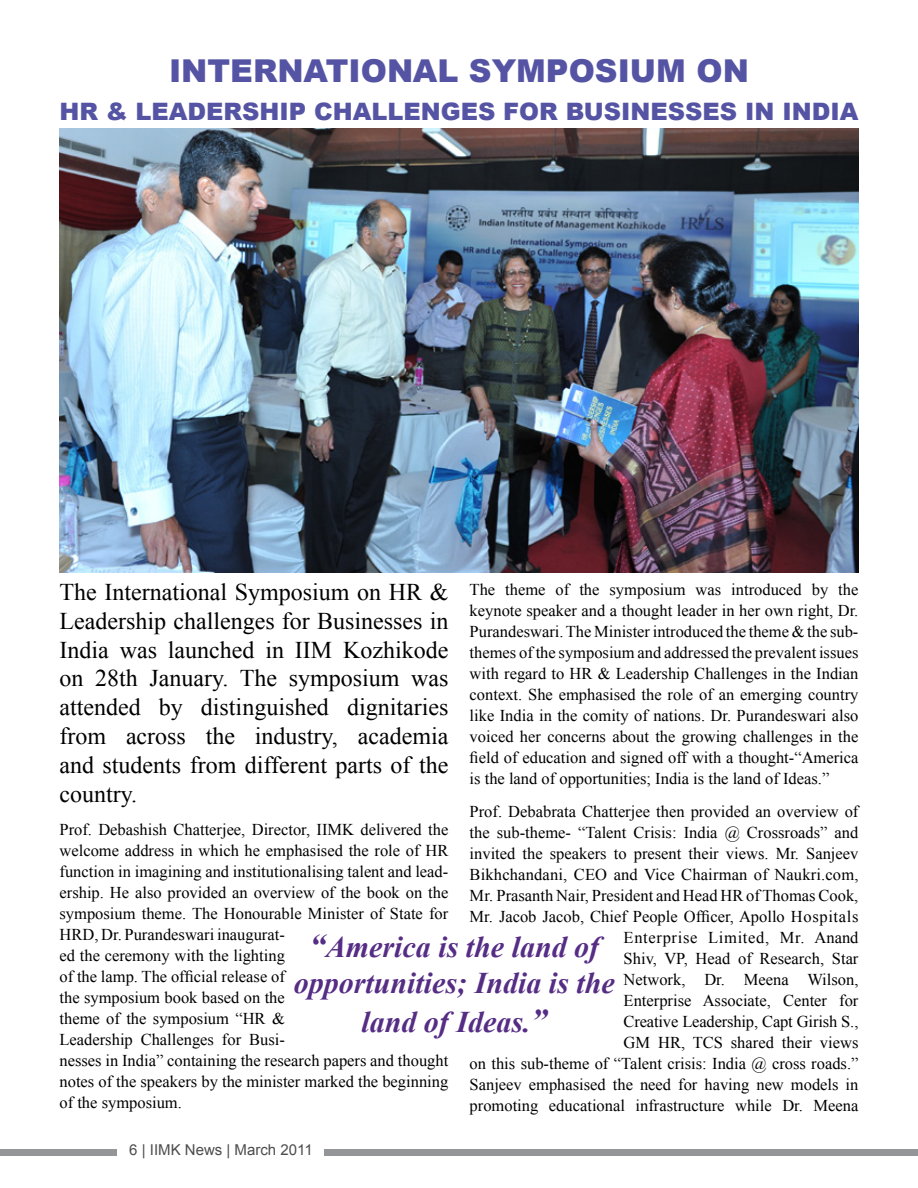
<style>
.page{position:relative;width:918px;height:1188px;background:#fff}
.page>*{position:absolute;margin:0;border:0;box-sizing:border-box;transform-origin:0 0}
.t1{font:900 31.5px "Arial";color:#5554a4}
.t2{font:italic 700 30px/36px "Times New Roman";color:#552d85;text-align:center}
.t3{font:24px/28.8px "Times New Roman";color:#000;text-align:justify}
.t4{font:900 24px "Arial";color:#5554a4}
.t5{font:16.5px/21px "Times New Roman";color:#000}
.t6{font:15px "Arial";color:#4d4d4f}
.s1{font-size:33px}
</style>
<div class="page">
<div style="left:0;top:1149px;width:117px;height:7px;background:#939598"></div>
<div style="left:324px;top:1150px;width:594px;height:6px;background:#939598"></div>
<img style="left:60px;top:129px;width:798px;height:443px">
<h1 class="t1" style="left:169px;top:48px;width:36px">INTE</h1>
<h1 class="t1" style="left:253px;top:48px;width:48px">RNATIONAL</h1>
<h1 class="t1" style="left:469px;top:48px;width:122px">SYMPOSIU</h1>
<h1 class="t1" style="left:656px;top:48px;width:66px">M ON</h1>
<h3 class="t4" style="left:60px;top:94px;width:111px">HR &amp; LEADE</h3>
<h3 class="t4" style="left:223px;top:94px;width:35px">RSHI</h3>
<h3 class="t4" style="left:289px;top:94px;width:45px">P CHALLENGES</h3>
<h3 class="t4" style="left:503px;top:94px;width:99px">FO R BUSINESSES</h3>
<h3 class="t4" style="left:745px;top:94px;width:64px">IN INDIA</h3>
<p class="t3" style="left:60px;top:577px;width:390px">The International Symposium on HR &amp; Leadership challenges for Businesses in India was launched in IIM Kozhikode on 28th January. The symposium was attended by distinguished dignitaries from across the industry, academia and students from different parts of the country.</p>
<p class="t5" style="left:60px;top:818px;width:390px">Prof. Debashish Chatterjee, Director, IIMK delivered the welcome address in which he emphasised the role of HR function in imagining and institutionalising talent and lead&shy;ership. He also provided an overview of the book on the symposium theme. The Honourable Minister of State for HRD, Dr. Purandeswari inaugurat-<br>ed the ceremony with the lighting<br>of the lamp. The official release of<br>the symposium book based on the<br>theme of the symposium “HR &amp;<br>Leadership Challenges for Busi-<br>nesses in India” containing the research papers and thought notes of the speakers by the minister marked the beginning of the symposium.</p>
<p class="t5" style="left:470px;top:579px;width:390px;text-align:justify">The theme of the symposium was introduced by the keynote speaker and a thought leader in her own right, Dr.<br>Purandeswari. The Minister introduced the theme &amp; the sub&shy;themes of the symposium and addressed the prevalent issues with regard to HR &amp; Leadership Challenges in the Indian context. She emphasised the role of an emerging country like India in the comity of nations. Dr. Purandeswari also voiced her concerns about the growing challenges in the field of education and signed off with a thought-“America is the land of opportunities; India is the land of Ideas.”</p>
<p class="t5" style="left:470px;top:801px;width:390px;text-align:right">Prof. Debabrata Chatterjee then provided an overview of the sub-theme- “Talent Crisis: India @ Crossroads” and invited the speakers to present their views. Mr. Sanjeev Bikhchandani, CEO and Vice Chairman of Naukri.com, Mr. Prasanth Nair, President and Head HR of Thomas Cook, Mr. Jacob Jacob, Chief People Officer, Apollo Hospitals Enterprise Limited, Mr. Anand<br>Shiv, VP, Head of Research, Star<br>Network, Dr. Meena Wilson,<br>Enterprise Associate, Center for<br>Creative Leadership, Capt Girish S.,<br>GM HR, TCS shared their views<br>on this sub-theme of “Talent crisis: India @ cross roads.” Sanjeev emphasised the need for having new models in promoting educational infrastructure while Dr. Meena</p>
<h2 class="t2" style="left:294px;top:928px;width:322px"><span class="s1">“</span>America is the land of opportunities; India is the</h2>
<h2 class="t2" style="left:361px;top:1003px;width:187px">land of Ideas.<span class="s1">”</span></h2>
<p class="t6" style="left:129px;top:1140px;width:185px">6 | IIMK News | March 2011</p>
</div>
